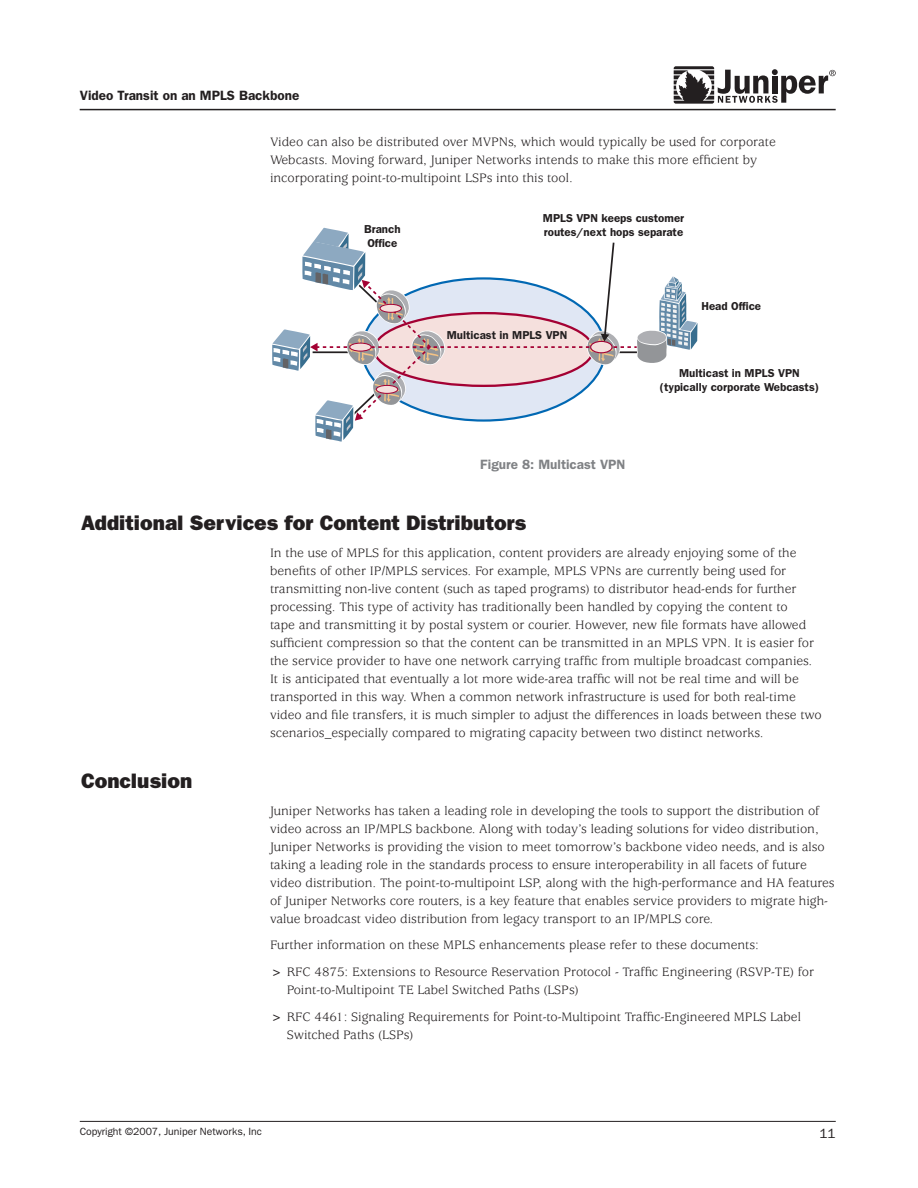
<style>
.page{position:relative;width:918px;height:1188px;background:#fff}
.page>*{position:absolute;margin:0;border:0;box-sizing:border-box;transform-origin:0 0}
.t1{font:21px "ITC Franklin Gothic Std Hvy";color:#231f20}
.t2{font:13.5px/18px "Usherwood Std";color:#231f20}
.t3{font:600 13.5px "ITC Franklin Gothic Std";color:#231f20}
.t4{font:600 13.5px "ITC Franklin Gothic Std";color:#808285}
.t5{font:13.5px "ITC Franklin Gothic Std";color:#231f20}
.t6{font:600 11.55px/13.8px "ITC Franklin Gothic Std";color:#231f20}
.t7{font:10.5px "ITC Franklin Gothic Std";color:#231f20}
</style>
<div class="page">
<hr style="left:80px;top:109px;width:756px;height:1px;background:#231f20">
<svg style="left:674px;top:66px;width:162px;height:38px"></svg>
<hr style="left:80px;top:1121px;width:756px;height:1px;background:#231f20">
<svg style="left:272px;top:227px;width:426px;height:215px"></svg>
<div style="left:350px;top:343px;width:21px;height:8px;background:#f5e0dd;border-radius:50%"></div>
<div style="left:349px;top:343px;width:23px;height:9px;border:1px solid #a40133;border-radius:50%"></div>
<div style="left:380px;top:304px;width:21px;height:8px;background:#f5e0dd;border-radius:50%"></div>
<div style="left:380px;top:304px;width:22px;height:9px;border:1px solid #a40133;border-radius:50%"></div>
<div style="left:376px;top:385px;width:22px;height:8px;background:#f5e0dd;border-radius:50%"></div>
<div style="left:376px;top:385px;width:22px;height:9px;border:1px solid #a40133;border-radius:50%"></div>
<p class="t3" style="left:80px;top:87px;width:221px">Video Transit on an MPLS Backbone</p>
<p class="t2" style="left:270px;top:134px;width:507px">Video can also be distributed over MVPNs, which would typically be used for corporate<br>Webcasts. Moving forward, Juniper Networks intends to make this more efficient by incorporating point-to-multipoint LSPs into this tool.</p>
<p class="t6" style="left:364px;top:222px;width:38px">Branch<br>Office</p>
<p class="t6" style="left:543px;top:211px;width:143px">MPLS VPN keeps customer routes/next hops separate</p>
<p class="t6" style="left:447px;top:328px;width:122px">Multicast in MPLS VPN</p>
<p class="t6" style="left:701px;top:299px;width:61px">Head Office</p>
<p class="t4" style="left:480px;top:456px;width:147px">Figure 8: Multicast VPN</p>
<p class="t6" style="left:660px;top:366px;width:161px;text-align:center">Multicast in MPLS VPN (typically corporate Webcasts)</p>
<h1 class="t1" style="left:81px;top:511px;width:447px">Additional Services for Content Distributors</h1>
<p class="t2" style="left:270px;top:544px;width:553px">In the use of MPLS for this application, content providers are already enjoying some of the benefits of other IP/MPLS services. For example, MPLS VPNs are currently being used for transmitting non-live content (such as taped programs) to distributor head-ends for further processing. This type of activity has traditionally been handled by copying the content to<br>tape and transmitting it by postal system or courier. However, new file formats have allowed sufficient compression so that the content can be transmitted in an MPLS VPN. It is easier for the service provider to have one network carrying traffic from multiple broadcast companies.<br>It is anticipated that eventually a lot more wide-area traffic will not be real time and will be transported in this way. When a common network infrastructure is used for both real-time video and file transfers, it is much simpler to adjust the differences in loads between these two scenarios_especially compared to migrating capacity between two distinct networks.</p>
<h1 class="t1" style="left:81px;top:768px;width:113px">Conclusion</h1>
<p class="t2" style="left:270px;top:802px;width:566px">Juniper Networks has taken a leading role in developing the tools to support the distribution of video across an IP/MPLS backbone. Along with today’s leading solutions for video distribution, Juniper Networks is providing the vision to meet tomorrow’s backbone video needs, and is also taking a leading role in the standards process to ensure interoperability in all facets of future video distribution. The point-to-multipoint LSP, along with the high-performance and HA features of Juniper Networks core routers, is a key feature that enables service providers to migrate high&shy;value broadcast video distribution from legacy transport to an IP/MPLS core.</p>
<p class="t2" style="left:270px;top:932px;width:546px;line-height:26.7px">Further information on these MPLS enhancements please refer to these documents:<br>&gt; RFC 4875: Extensions to Resource Reservation Protocol - Traffic Engineering (RSVP-TE) for</p>
<p class="t2" style="left:270px;top:977px;width:532px;line-height:26.7px;text-indent:17px">Point-to-Multipoint TE Label Switched Paths (LSPs)<br>&gt; RFC 4461: Signaling Requirements for Point-to-Multipoint Traffic-Engineered MPLS Label</p>
<p class="t2" style="left:287px;top:1026px;width:128px">Switched Paths (LSPs)</p>
<p class="t7" style="left:80px;top:1125px;width:184px">Copyright ©2007, Juniper Networks, Inc</p>
<p class="t5" style="left:819px;top:1125px;width:18px">11</p>
</div>
